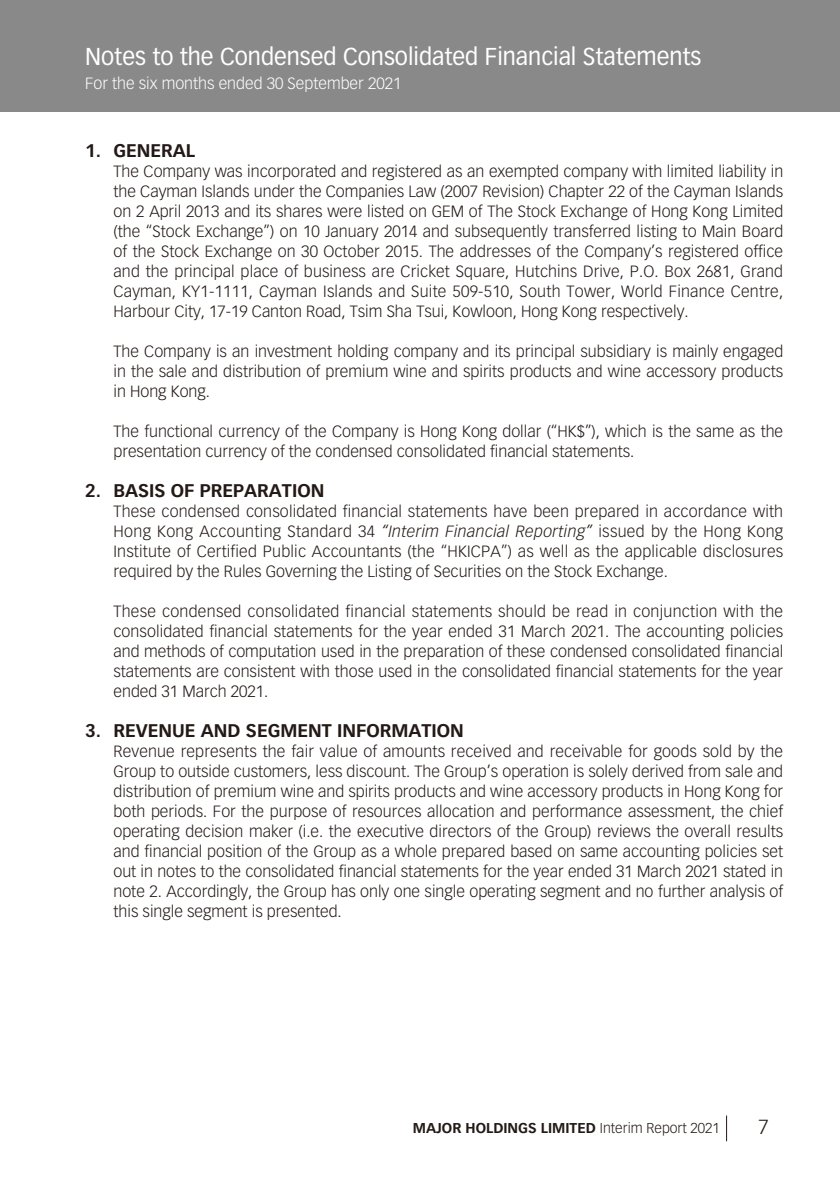
<style>
.page{position:relative;width:840px;height:1191px;background:#fff}
.page>*{position:absolute;margin:0;border:0;box-sizing:border-box;transform-origin:0 0}
.t1{font:24px "Vectora LT Std";color:#fff;scale:.95 1}
.t2{font:300 20px "Vectora LT Std";color:#231916}
.t3{font:700 18px "Vectora LT Std";color:#231916}
.t4{font:300 16px/20px "Vectora LT Std";color:#231916;text-align:justify}
.t5{font:300 16px "Vectora LT Std";color:#fff}
.t6{font:700 14px "Vectora LT Std";color:#231916}
.s1{font-style:italic}
.s2{font-weight:300}
</style>
<div class="page">
<div style="left:0;top:0;width:839px;height:112px;background:#898989"></div>
<h1 class="t1" style="left:85px;top:45px;width:650px">Notes to the Condensed Consolidated Financial Statements</h1>
<p class="t5" style="left:85px;top:76px;width:317px">For the six months ended 30 September 2021</p>
<p class="t3" style="left:85px;top:142px;width:112px">1. GENERAL</p>
<p class="t4" style="left:113px;top:162px;width:671px">The Company was incorporated and registered as an exempted company with limited liability in the Cayman Islands under the Companies Law (2007 Revision) Chapter 22 of the Cayman Islands on 2 April 2013 and its shares were listed on GEM of The Stock Exchange of Hong Kong Limited (the “Stock Exchange”) on 10 January 2014 and subsequently transferred listing to Main Board of the Stock Exchange on 30 October 2015. The addresses of the Company’s registered office and the principal place of business are Cricket Square, Hutchins Drive, P.O. Box 2681, Grand Cayman, KY1-1111, Cayman Islands and Suite 509-510, South Tower, World Finance Centre, Harbour City, 17-19 Canton Road, Tsim Sha Tsui, Kowloon, Hong Kong respectively.</p>
<p class="t4" style="left:113px;top:342px;width:670px">The Company is an investment holding company and its principal subsidiary is mainly engaged in the sale and distribution of premium wine and spirits products and wine accessory products in Hong Kong.</p>
<p class="t4" style="left:113px;top:422px;width:670px">The functional currency of the Company is Hong Kong dollar (“HK$”), which is the same as the presentation currency of the condensed consolidated financial statements.</p>
<p class="t3" style="left:85px;top:482px;width:240px">2. BASIS OF PREPARATION</p>
<p class="t4" style="left:113px;top:502px;width:671px">These condensed consolidated financial statements have been prepared in accordance with Hong Kong Accounting Standard 34 <span class="s1">“Interim Financial Reporting”</span> issued by the Hong Kong Institute of Certified Public Accountants (the “HKICPA”) as well as the applicable disclosures required by the Rules Governing the Listing of Securities on the Stock Exchange.</p>
<p class="t4" style="left:113px;top:602px;width:670px">These condensed consolidated financial statements should be read in conjunction with the consolidated financial statements for the year ended 31 March 2021. The accounting policies and methods of computation used in the preparation of these condensed consolidated financial statements are consistent with those used in the consolidated financial statements for the year ended 31 March 2021.</p>
<p class="t3" style="left:85px;top:722px;width:380px">3. REVENUE AND SEGMENT INFORMATION</p>
<p class="t4" style="left:113px;top:742px;width:671px">Revenue represents the fair value of amounts received and receivable for goods sold by the Group to outside customers, less discount. The Group’s operation is solely derived from sale and distribution of premium wine and spirits products and wine accessory products in Hong Kong for both periods. For the purpose of resources allocation and performance assessment, the chief operating decision maker (i.e. the executive directors of the Group) reviews the overall results and financial position of the Group as a whole prepared based on same accounting policies set out in notes to the consolidated financial statements for the year ended 31 March 2021 stated in note 2. Accordingly, the Group has only one single operating segment and no further analysis of this single segment is presented.</p>
<p class="t6" style="left:412px;top:1121px;width:308px">MAJOR HOLDINGS LIMITED <span class="s2">Interim Report 2021</span></p>
<p class="t2" style="left:758px;top:1117px;width:12px">7</p>
</div>
